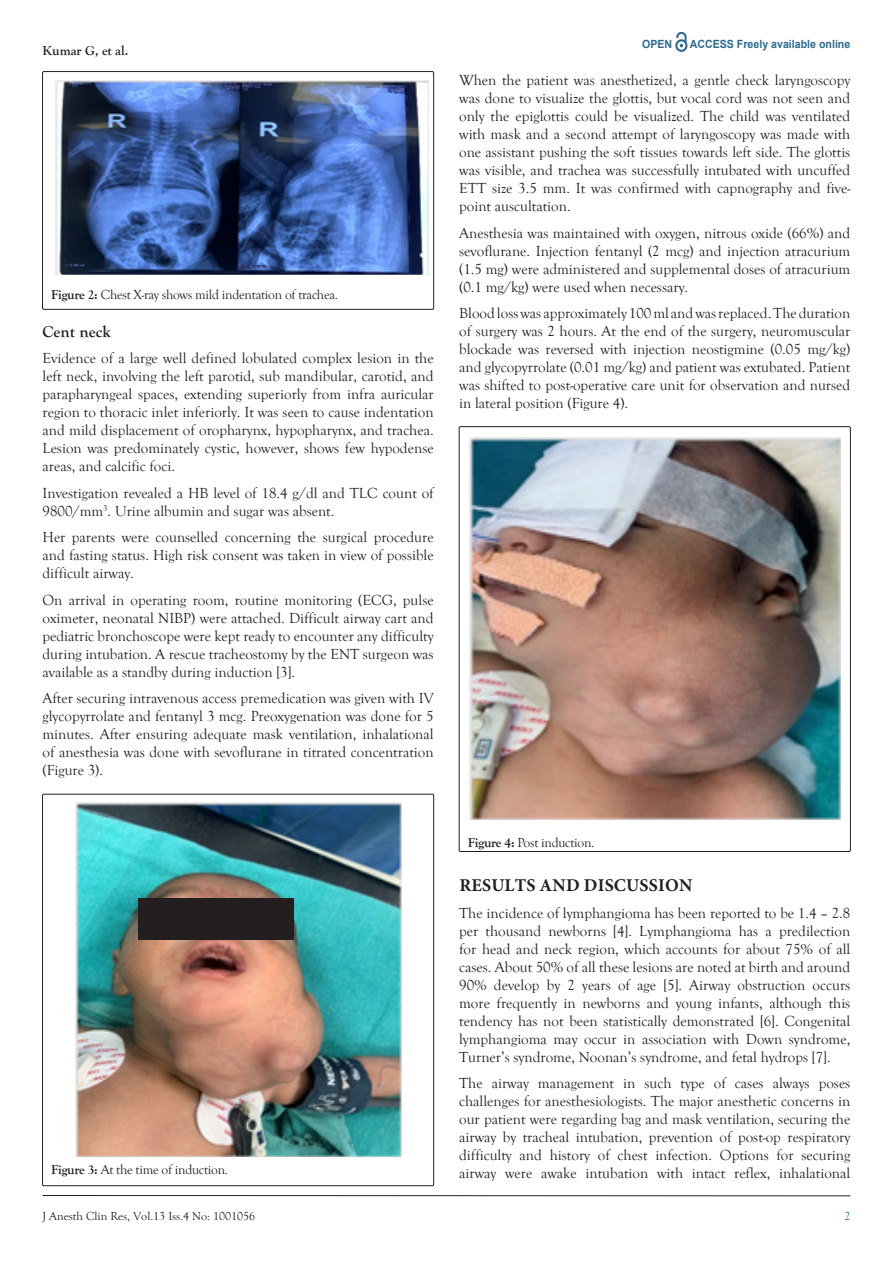
<style>
.page{position:relative;width:893px;height:1263px;background:#fff}
.page>*{position:absolute;margin:0;border:0;box-sizing:border-box;transform-origin:0 0}
.t1{font:700 18px "Minion Pro";letter-spacing:.01em;color:#231f20}
.t2{font:700 16.5px "Goudy Old Style T";color:#231f20}
.t3{font:15px/18px "Goudy Old Style T";color:#231f20;text-align:justify}
.t4{font:13.5px "Goudy Old Style T";letter-spacing:-.02em;color:#231f20}
.t5{font:700 13.5px "Goudy Old Style T";color:#231f20}
.t6{font:12px "Goudy Old Style T";color:#231f20}
.t7{font:12px "Goudy Old Style T";color:#2d6a8f}
.t8{font:700 11.25px "Arial";color:#2d6a8e;scale:.94 1}
.s1{font-weight:700}
</style>
<div class="page">
<svg style="left:675px;top:32px;width:12px;height:20px"></svg>
<hr style="left:43px;top:1195px;width:807px;height:1px;background:#231f20">
<div style="left:43px;top:72px;width:391px;height:237px;border:1px solid #231f20"></div>
<img style="left:55px;top:80px;width:374px;height:195px">
<img style="left:469px;top:438px;width:371px;height:381px">
<div style="left:43px;top:794px;width:391px;height:392px;border:1px solid #231f20"></div>
<img style="left:75px;top:803px;width:326px;height:353px">
<div style="left:138px;top:899px;width:155px;height:41px;background:#231f20"></div>
<p class="t5" style="left:43px;top:43px;width:87px">Kumar G, et al.</p>
<p class="t4" style="left:51px;top:287px;width:288px"><span class="s1">Figure 2:</span> Chest X-ray shows mild indentation of trachea.</p>
<p class="t2" style="left:43px;top:322px;width:70px">Cent neck</p>
<p class="t3" style="left:43px;top:350px;width:393px">Evidence of a large well defined lobulated complex lesion in the left neck, involving the left parotid, sub mandibular, carotid, and parapharyngeal spaces, extending superiorly from infra auricular region to thoracic inlet inferiorly. It was seen to cause indentation and mild displacement of oropharynx, hypopharynx, and trachea.<br>Lesion was predominately cystic, however, shows few hypodense areas, and calcific foci.</p>
<p class="t3" style="left:43px;top:484px;width:393px">Investigation revealed a HB level of 18.4 g/dl and TLC count of<br>9800/mm<sup>3</sup>. Urine albumin and sugar was absent.</p>
<p class="t3" style="left:43px;top:529px;width:393px">Her parents were counselled concerning the surgical procedure and fasting status. High risk consent was taken in view of possible difficult airway.</p>
<p class="t3" style="left:43px;top:591px;width:393px">On arrival in operating room, routine monitoring (ECG, pulse oximeter, neonatal NIBP) were attached. Difficult airway cart and pediatric bronchoscope were kept ready to encounter any difficulty during intubation. A rescue tracheostomy by the ENT surgeon was available as a standby during induction [3].</p>
<p class="t3" style="left:43px;top:690px;width:393px">After securing intravenous access premedication was given with IV glycopyrrolate and fentanyl 3 mcg. Preoxygenation was done for 5 minutes. After ensuring adequate mask ventilation, inhalational of anesthesia was done with sevoflurane in titrated concentration (Figure 3).</p>
<p class="t4" style="left:51px;top:1162px;width:178px"><span class="s1">Figure 3:</span> At the time of induction.</p>
<p class="t8" style="left:642px;top:37px;width:34px">OPEN</p>
<p class="t8" style="left:690px;top:36px;width:172px">ACCESS Freely available online</p>
<p class="t3" style="left:459px;top:71px;width:393px">When the patient was anesthetized, a gentle check laryngoscopy was done to visualize the glottis, but vocal cord was not seen and only the epiglottis could be visualized. The child was ventilated with mask and a second attempt of laryngoscopy was made with one assistant pushing the soft tissues towards left side. The glottis was visible, and trachea was successfully intubated with uncuffed ETT size 3.5 mm. It was confirmed with capnography and five&shy;point auscultation.</p>
<p class="t3" style="left:459px;top:224px;width:393px">Anesthesia was maintained with oxygen, nitrous oxide (66%) and sevoflurane. Injection fentanyl (2 mcg) and injection atracurium (1.5 mg) were administered and supplemental doses of atracurium (0.1 mg/kg) were used when necessary.</p>
<p class="t3" style="left:459px;top:304px;width:393px">Blood loss was approximately 100 ml and was replaced. The duration of surgery was 2 hours. At the end of the surgery, neuromuscular blockade was reversed with injection neostigmine (0.05 mg/kg) and glycopyrrolate (0.01 mg/kg) and patient was extubated. Patient was shifted to post-operative care unit for observation and nursed in lateral position (Figure 4).</p>
<p class="t4" style="left:468px;top:835px;width:128px"><span class="s1">Figure 4:</span> Post induction.</p>
<p class="t1" style="left:459px;top:873px;width:235px">RESULTS AND DISCUSSION</p>
<p class="t3" style="left:459px;top:904px;width:393px">The incidence of lymphangioma has been reported to be 1.4 – 2.8 per thousand newborns [4]. Lymphangioma has a predilection for head and neck region, which accounts for about 75% of all cases. About 50% of all these lesions are noted at birth and around 90% develop by 2 years of age [5]. Airway obstruction occurs more frequently in newborns and young infants, although this tendency has not been statistically demonstrated [6]. Congenital lymphangioma may occur in association with Down syndrome, Turner’s syndrome, Noonan’s syndrome, and fetal hydrops [7].</p>
<p class="t3" style="left:459px;top:1074px;width:393px">The airway management in such type of cases always poses challenges for anesthesiologists. The major anesthetic concerns in our patient were regarding bag and mask ventilation, securing the airway by tracheal intubation, prevention of post-op respiratory difficulty and history of chest infection. Options for securing airway were awake intubation with intact reflex, inhalational</p>
<p class="t6" style="left:43px;top:1210px;width:214px">J Anesth Clin Res, Vol.13 Iss.4 No: 1001056</p>
<p class="t7" style="left:844px;top:1210px;width:7px">2</p>
</div>
